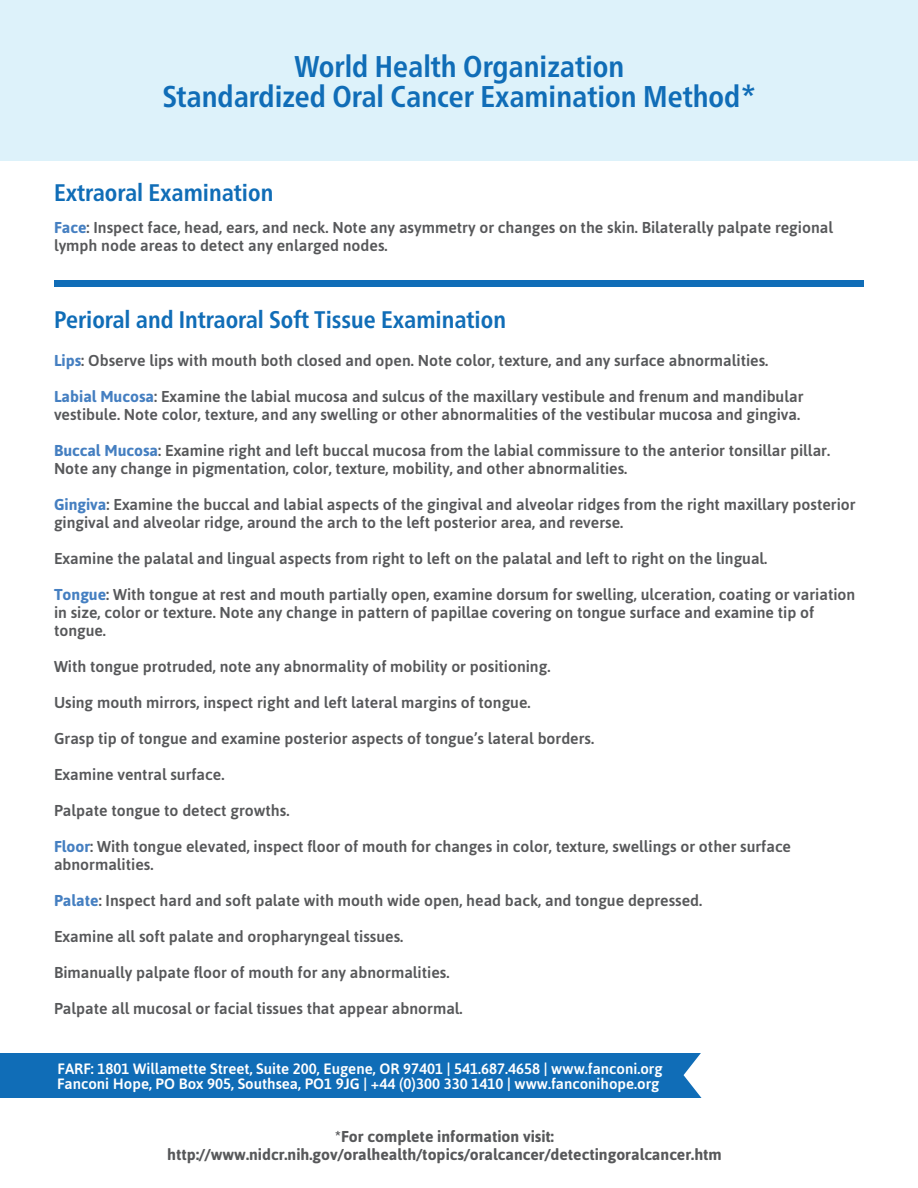
<style>
.page{position:relative;width:918px;height:1188px;background:#fff}
.page>*{position:absolute;margin:0;border:0;box-sizing:border-box;transform-origin:0 0}
.t1{font:700 condensed 30px/30px "Frutiger Neue LTCYR";color:#106db7;text-align:center}
.t2{font:700 condensed 24px "Frutiger Neue LTCYR";color:#106db7}
.t3{font:500 15.75px/18px "Asap";color:#57585a}
.t4{font:700 15.75px/18px "Asap";color:#57585a;text-align:center}
.t5{font:500 15px/15px "Asap";color:#fff}
.s1{font-weight:700;color:#457fc1}
</style>
<div class="page">
<div style="left:0;top:0;width:918px;height:160px;background:#ddf2fa"></div>
<div style="left:0;top:1053px;width:707px;height:44px;background:#106db7"></div>
<svg style="left:684px;top:1053px;width:23px;height:45px"></svg>
<div style="left:54px;top:280px;width:810px;height:7px;background:#106db7"></div>
<h1 class="t1" style="left:162px;top:52px;width:596px">World Health Organization<br>Standardized Oral Cancer Examination Method*</h1>
<h2 class="t2" style="left:54px;top:179px;width:221px">Extraoral Examination</h2>
<p class="t3" style="left:54px;top:218px;width:781px"><span class="s1">Face</span>: Inspect face, head, ears, and neck. Note any asymmetry or changes on the skin. Bilaterally palpate regional lymph node areas to detect any enlarged nodes.</p>
<h2 class="t2" style="left:54px;top:306px;width:454px">Perioral and Intraoral Soft Tissue Examination</h2>
<p class="t3" style="left:54px;top:351px;width:716px"><span class="s1">Lips</span>: Observe lips with mouth both closed and open. Note color, texture, and any surface abnormalities.</p>
<p class="t3" style="left:54px;top:387px;width:751px"><span class="s1">Labial Mucosa</span>: Examine the labial mucosa and sulcus of the maxillary vestibule and frenum and mandibular vestibule. Note color, texture, and any swelling or other abnormalities of the vestibular mucosa and gingiva.</p>
<p class="t3" style="left:54px;top:441px;width:778px"><span class="s1">Buccal Mucosa</span>: Examine right and left buccal mucosa from the labial commissure to the anterior tonsillar pillar.<br>Note any change in pigmentation, color, texture, mobility, and other abnormalities.</p>
<p class="t3" style="left:54px;top:495px;width:803px"><span class="s1">Gingiva</span>: Examine the buccal and labial aspects of the gingival and alveolar ridges from the right maxillary posterior gingival and alveolar ridge, around the arch to the left posterior area, and reverse.</p>
<p class="t3" style="left:54px;top:549px;width:715px">Examine the palatal and lingual aspects from right to left on the palatal and left to right on the lingual.</p>
<p class="t3" style="left:54px;top:585px;width:803px"><span class="s1">Tongue</span>: With tongue at rest and mouth partially open, examine dorsum for swelling, ulceration, coating or variation in size, color or texture. Note any change in pattern of papillae covering on tongue surface and examine tip of tongue.</p>
<p class="t3" style="left:54px;top:657px;width:498px">With tongue protruded, note any abnormality of mobility or positioning.</p>
<p class="t3" style="left:54px;top:693px;width:478px">Using mouth mirrors, inspect right and left lateral margins of tongue.</p>
<p class="t3" style="left:54px;top:729px;width:542px">Grasp tip of tongue and examine posterior aspects of tongue’s lateral borders.</p>
<p class="t3" style="left:54px;top:765px;width:172px">Examine ventral surface.</p>
<p class="t3" style="left:54px;top:801px;width:237px">Palpate tongue to detect growths.</p>
<p class="t3" style="left:54px;top:837px;width:739px"><span class="s1">Floor</span>: With tongue elevated, inspect floor of mouth for changes in color, texture, swellings or other surface abnormalities.</p>
<p class="t3" style="left:54px;top:891px;width:650px"><span class="s1">Palate</span>: Inspect hard and soft palate with mouth wide open, head back, and tongue depressed.</p>
<p class="t3" style="left:54px;top:927px;width:351px">Examine all soft palate and oropharyngeal tissues.</p>
<p class="t3" style="left:54px;top:963px;width:397px">Bimanually palpate floor of mouth for any abnormalities.</p>
<p class="t3" style="left:54px;top:999px;width:410px">Palpate all mucosal or facial tissues that appear abnormal.</p>
<p class="t5" style="left:57px;top:1061px;width:607px">FARF: 1801 Willamette Street, Suite 200, Eugene, OR 97401 | 541.687.4658 | www.fanconi.org<br>Fanconi Hope, PO Box 905, Southsea, PO1 9JG | +44 (0)300 330 1410 | www.fanconihope.org</p>
<p class="t4" style="left:167px;top:1127px;width:556px">*For complete information visit: http://www.nidcr.nih.gov/oralhealth/topics/oralcancer/detectingoralcancer.htm</p>
</div>
